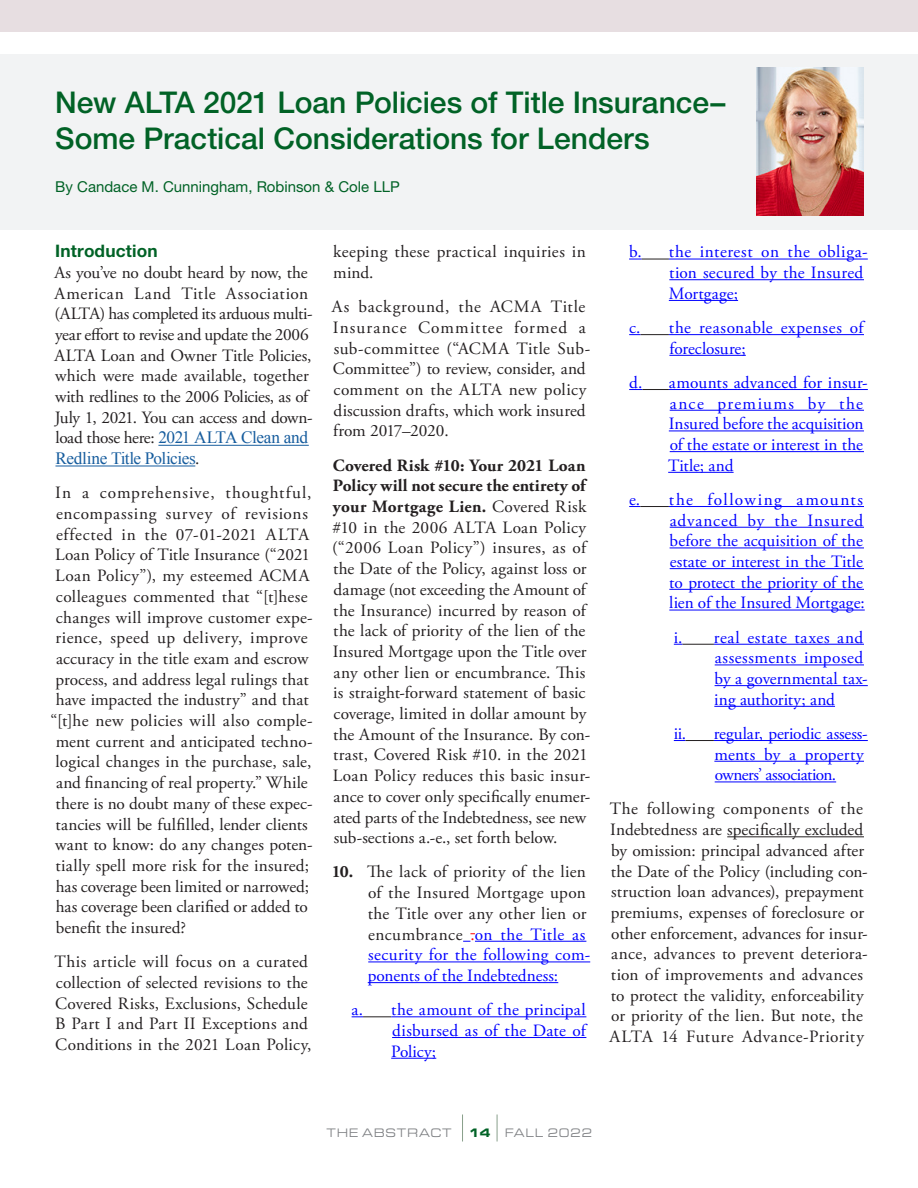
<style>
.page{position:relative;width:918px;height:1188px;background:#fff}
.page>*{position:absolute;margin:0;border:0;box-sizing:border-box;transform-origin:0 0}
.t1{font:500 30px/36px "Helvetica Neue LT Pro";color:#016226}
.Text{font:17.25px/20.7px "Adobe Garamond Pro";letter-spacing:.005em;color:#231f20}
.Text-2{font:17.25px/20.7px "Adobe Garamond Pro";letter-spacing:.005em;color:#00f}
.Text-3{font:17.25px/20.7px "Adobe Garamond Pro";letter-spacing:.025em;color:#231f20}
.Text-4{font:17.25px "Adobe Garamond Pro";letter-spacing:.04em;color:#231f20}
.Text-5{font:17.25px "Adobe Garamond Pro";letter-spacing:.05em;color:#231f20}
.Text-6{font:17.25px "Adobe Garamond Pro";letter-spacing:.035em;color:#231f20}
.Subhead_Bold_Green{font:700 17.25px "Helvetica Neue LT Std";letter-spacing:.01em;color:#016226}
.Byline{font:15px "Helvetica Neue LT Std";color:#016226}
.t2{font:12.75px "Eurostile Ext";letter-spacing:.085em;color:#7e8083;scale:.93 1}
.t3{font:12.75px "Eurostile Ext";letter-spacing:.055em;color:#7e8083;scale:.93 1}
.s1{font-family:"Times New Roman";color:#175d9e}
.s2{font-weight:700}
.s3{color:#f00}
.s4{color:#00f}
.s5{font-weight:900;color:#016226}
</style>
<div class="page">
<div style="left:0;top:54px;width:918px;height:176px;background:#f2f3f4"></div>
<div style="left:0;top:0;width:918px;height:31px;background:#e7dee1"></div>
<img style="left:756px;top:68px;width:108px;height:148px">
<hr style="left:158px;top:445px;width:151px;height:1px;background:#175d9e">
<hr style="left:55px;top:466px;width:140px;height:1px;background:#175d9e">
<hr style="left:475px;top:941px;width:111px;height:1px;background:#00f">
<hr style="left:368px;top:962px;width:222px;height:1px;background:#00f">
<hr style="left:368px;top:982px;width:190px;height:1px;background:#00f">
<svg style="left:352px;top:1016px;width:39px;height:1px"></svg>
<hr style="left:391px;top:1016px;width:195px;height:1px;background:#00f">
<hr style="left:392px;top:1037px;width:194px;height:1px;background:#00f">
<hr style="left:391px;top:1058px;width:45px;height:1px;background:#00f">
<svg style="left:629px;top:259px;width:40px;height:1px"></svg>
<hr style="left:669px;top:259px;width:199px;height:1px;background:#00f">
<hr style="left:669px;top:279px;width:195px;height:1px;background:#00f">
<hr style="left:669px;top:300px;width:69px;height:1px;background:#00f">
<svg style="left:629px;top:334px;width:40px;height:1px"></svg>
<hr style="left:669px;top:334px;width:195px;height:1px;background:#00f">
<hr style="left:669px;top:355px;width:77px;height:1px;background:#00f">
<svg style="left:629px;top:389px;width:40px;height:1px"></svg>
<hr style="left:669px;top:389px;width:199px;height:1px;background:#00f">
<hr style="left:670px;top:410px;width:194px;height:1px;background:#00f">
<hr style="left:669px;top:431px;width:195px;height:1px;background:#00f">
<hr style="left:670px;top:451px;width:194px;height:1px;background:#00f">
<hr style="left:668px;top:472px;width:66px;height:1px;background:#00f">
<svg style="left:629px;top:506px;width:40px;height:1px"></svg>
<hr style="left:669px;top:506px;width:195px;height:1px;background:#00f">
<hr style="left:670px;top:527px;width:194px;height:1px;background:#00f">
<hr style="left:670px;top:548px;width:194px;height:1px;background:#00f">
<hr style="left:670px;top:568px;width:194px;height:1px;background:#00f">
<hr style="left:669px;top:589px;width:195px;height:1px;background:#00f">
<hr style="left:669px;top:610px;width:196px;height:1px;background:#00f">
<hr style="left:682px;top:644px;width:32px;height:1px;background:#231f20">
<hr style="left:714px;top:644px;width:150px;height:1px;background:#00f">
<hr style="left:715px;top:665px;width:149px;height:1px;background:#00f">
<hr style="left:715px;top:685px;width:153px;height:1px;background:#00f">
<hr style="left:714px;top:706px;width:121px;height:1px;background:#00f">
<svg style="left:674px;top:740px;width:40px;height:1px"></svg>
<hr style="left:714px;top:740px;width:154px;height:1px;background:#00f">
<hr style="left:714px;top:761px;width:150px;height:1px;background:#00f">
<hr style="left:715px;top:782px;width:121px;height:1px;background:#00f">
<hr style="left:727px;top:836px;width:137px;height:1px;background:#231f20">
<svg style="left:462px;top:1114px;width:1px;height:28px"></svg>
<svg style="left:497px;top:1114px;width:1px;height:28px"></svg>
<p class="t1" style="left:55px;top:84px;width:672px">New ALTA 2021 Loan Policies of Title Insurance–<br>Some Practical Considerations for Lenders</p>
<p class="Byline" style="left:55px;top:178px;width:346px">By Candace M. Cunningham, Robinson &amp; Cole LLP</p>
<p class="Subhead_Bold_Green" style="left:55px;top:240px;width:104px">Introduction</p>
<p class="Text" style="left:54px;top:263px;width:260px">As you’ve no doubt heard by now, the American Land Title Association (ALTA) has completed its arduous multi&shy;year effort to revise and update the 2006<br>ALTA Loan and Owner Title Policies, which were made available, together with redlines to the 2006 Policies, as of July 1, 2021. You can access and down&shy;load those here: <span class="s1">2021 ALTA Clean and Redline Title Policies</span>.</p>
<p class="Text-5" style="left:55px;top:482px;width:258px">In a comprehensive, thoughtful,</p>
<p class="Text-4" style="left:56px;top:503px;width:253px">encompassing survey of revisions</p>
<p class="Text-6" style="left:56px;top:524px;width:255px">effected in the 07-01-2021 ALTA</p>
<p class="Text" style="left:55px;top:545px;width:256px">Loan Policy of Title Insurance (“2021</p>
<p class="Text" style="left:55px;top:566px;width:255px">Loan Policy”), my esteemed ACMA</p>
<p class="Text-3" style="left:56px;top:587px;width:253px">colleagues commented that “[t]hese</p>
<p class="Text" style="left:56px;top:607px;width:258px">changes will improve customer expe-</p>
<p class="Text-3" style="left:56px;top:628px;width:254px">rience, speed up delivery, improve</p>
<p class="Text" style="left:56px;top:649px;width:254px">accuracy in the title exam and escrow</p>
<p class="Text" style="left:56px;top:669px;width:255px">process, and address legal rulings that</p>
<p class="Text" style="left:56px;top:690px;width:255px">have impacted the industry” and that</p>
<p class="Text" style="left:50px;top:711px;width:264px">“[t]he new policies will also comple-</p>
<p class="Text" style="left:56px;top:732px;width:258px">ment current and anticipated techno-</p>
<p class="Text" style="left:56px;top:752px;width:257px">logical changes in the purchase, sale,</p>
<p class="Text" style="left:56px;top:773px;width:253px">and financing of real property.” While</p>
<p class="Text" style="left:56px;top:794px;width:259px">there is no doubt many of these expec-</p>
<p class="Text" style="left:56px;top:814px;width:254px">tancies will be fulfilled, lender clients</p>
<p class="Text" style="left:55px;top:835px;width:259px">want to know: do any changes poten-</p>
<p class="Text" style="left:56px;top:856px;width:255px">tially spell more risk for the insured;</p>
<p class="Text" style="left:56px;top:876px;width:255px">has coverage been limited or narrowed;</p>
<p class="Text" style="left:56px;top:897px;width:254px">has coverage been clarified or added to</p>
<p class="Text" style="left:56px;top:918px;width:132px">benefit the insured?</p>
<p class="Text" style="left:55px;top:952px;width:259px">This article will focus on a curated collection of selected revisions to the Covered Risks, Exclusions, Schedule B Part I and Part II Exceptions and Conditions in the 2021 Loan Policy,</p>
<p class="Text-3" style="left:333px;top:242px;width:254px">keeping these practical inquiries in mind.</p>
<p class="Text" style="left:332px;top:297px;width:260px">As background, the ACMA Title<br>Insurance Committee formed a sub-committee (“ACMA Title Sub-<br>Committee”) to review, consider, and comment on the ALTA new policy discussion drafts, which work insured from 2017–2020.</p>
<p class="Text" style="left:332px;top:455px;width:260px"><span class="s2">Covered Risk #10: Your 2021 Loan Policy will not secure the entirety of your Mortgage Lien.</span> Covered Risk #10 in the 2006 ALTA Loan Policy (“2006 Loan Policy”) insures, as of the Date of the Policy, against loss or damage (not exceeding the Amount of the Insurance) incurred by reason of the lack of priority of the lien of the Insured Mortgage upon the Title over any other lien or encumbrance. This is straight-forward statement of basic coverage, limited in dollar amount by the Amount of the Insurance. By con&shy;trast, Covered Risk #10. in the 2021<br>Loan Policy reduces this basic insur&shy;ance to cover only specifically enumer&shy;ated parts of the Indebtedness, see new sub-sections a.-e., set forth below.</p>
<p class="Text" style="left:368px;top:862px;width:224px;text-indent:-36px"><span class="s2">10.</span> The lack of priority of the lien of the Insured Mortgage upon the Title over any other lien or encumbrance <span class="s3">.</span><span class="s4">on the Title as security for the following com&shy;ponents of the Indebtedness:</span></p>
<p class="Text-2" style="left:391px;top:1000px;width:196px;text-align:justify;text-indent:-40px">a. the amount of the principal disbursed as of the Date of Policy;</p>
<p class="Text-2" style="left:669px;top:242px;width:200px;text-indent:-40px">b. the interest on the obliga&shy;tion secured by the Insured<br>Mortgage;</p>
<p class="Text-2" style="left:669px;top:318px;width:196px;text-indent:-40px">c. the reasonable expenses of foreclosure;</p>
<p class="Text-2" style="left:668px;top:373px;width:201px;text-indent:-39px">d. amounts advanced for insur&shy;ance premiums by the<br>Insured before the acquisition of the estate or interest in the<br>Title; and</p>
<p class="Text-2" style="left:669px;top:490px;width:197px;text-align:justify;text-indent:-40px">e. the following amounts advanced by the Insured before the acquisition of the estate or interest in the Title to protect the priority of the lien of the Insured Mortgage:</p>
<p class="Text-2" style="left:714px;top:627px;width:155px;text-indent:-40px">i. real estate taxes and assessments imposed by a governmental tax&shy;ing authority; and</p>
<p class="Text-2" style="left:714px;top:724px;width:155px;text-indent:-41px">ii. regular, periodic assess&shy;ments by a property owners’ association.</p>
<p class="Text" style="left:610px;top:799px;width:260px">The following components of the Indebtedness are specifically excluded by omission: principal advanced after the Date of the Policy (including con&shy;struction loan advances), prepayment premiums, expenses of foreclosure or other enforcement, advances for insur&shy;ance, advances to prevent deteriora&shy;tion of improvements and advances to protect the validity, enforceability or priority of the lien. But note, the ALTA 14 Future Advance-Priority</p>
<p class="t2" style="left:327px;top:1124px;width:135px">THE ABSTRACT</p>
<p class="t3" style="left:469px;top:1124px;width:134px"><span class="s5">14</span> FALL 2022</p>
</div>
